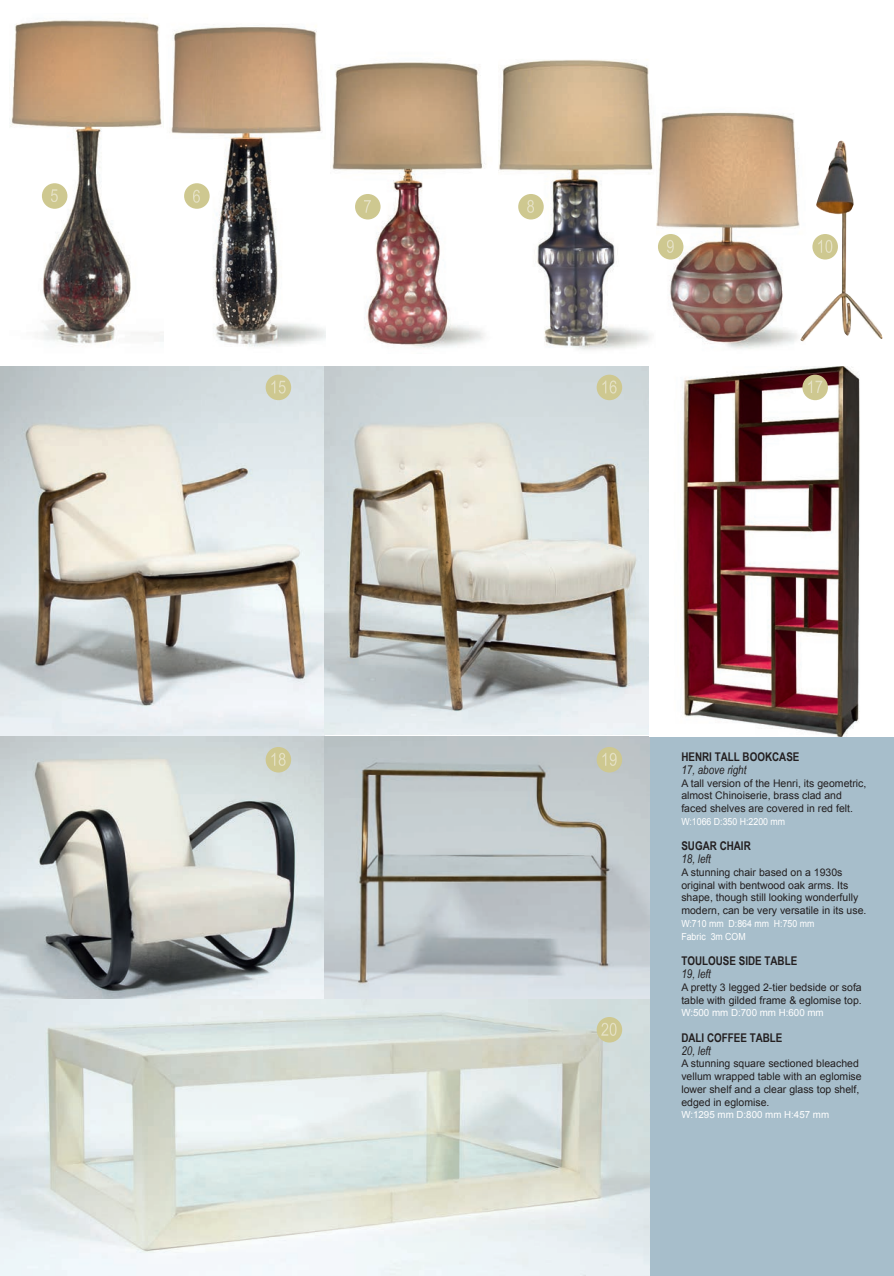
<style>
.page{position:relative;width:894px;height:1276px;background:#fff}
.page>*{position:absolute;margin:0;border:0;box-sizing:border-box;transform-origin:0 0}
.t1{font:700 12px "Arial Narrow";color:#231f20}
.t2{font:italic 12px "Arial Narrow";color:#231f20}
.t3{font:10.5px/12.8px "Arial";color:#231f20}
.t4{font:9.75px/12.8px "Arial";color:#fff;scale:.9 1}
.t5{font:9.75px "Arial";color:#fff}
</style>
<div class="page">
<div style="left:606px;top:736px;width:288px;height:539px;background:#a7becb"></div>
<img style="left:0;top:366px;width:649px;height:370px">
<svg style="left:0;top:736px;width:324px;height:264px;background:#bbc0be"></svg>
<svg style="left:324px;top:736px;width:326px;height:264px;background:#bac1c2"></svg>
<img style="left:682px;top:366px;width:178px;height:370px">
<svg style="left:0;top:1000px;width:650px;height:275px;background:#dde4e0"></svg>
<img style="left:332px;top:62px;width:153px;height:286px">
<img style="left:498px;top:60px;width:155px;height:290px">
<img style="left:656px;top:112px;width:148px;height:237px">
<img style="left:800px;top:140px;width:82px;height:201px">
<img style="left:163px;top:26px;width:163px;height:321px">
<img style="left:10px;top:20px;width:153px;height:324px">
<div style="left:42px;top:183px;width:25px;height:26px;background:#cec890;border-radius:50%"></div>
<svg style="left:51px;top:189px;width:7px;height:13px"></svg>
<div style="left:184px;top:183px;width:26px;height:26px;background:#cec890;border-radius:50%"></div>
<svg style="left:193px;top:190px;width:7px;height:13px"></svg>
<div style="left:355px;top:194px;width:25px;height:25px;background:#cec890;border-radius:50%"></div>
<svg style="left:364px;top:200px;width:7px;height:13px"></svg>
<div style="left:518px;top:194px;width:26px;height:25px;background:#cec890;border-radius:50%"></div>
<svg style="left:527px;top:200px;width:7px;height:13px"></svg>
<div style="left:658px;top:234px;width:25px;height:25px;background:#cec890;border-radius:50%"></div>
<svg style="left:667px;top:240px;width:7px;height:13px"></svg>
<div style="left:812px;top:234px;width:26px;height:25px;background:#cec890;border-radius:50%"></div>
<svg style="left:818px;top:240px;width:14px;height:13px"></svg>
<div style="left:266px;top:375px;width:25px;height:25px;background:#cec890;border-radius:50%"></div>
<svg style="left:271px;top:380px;width:15px;height:13px"></svg>
<div style="left:597px;top:375px;width:25px;height:25px;background:#cec890;border-radius:50%"></div>
<svg style="left:602px;top:380px;width:14px;height:13px"></svg>
<div style="left:266px;top:747px;width:25px;height:25px;background:#cec890;border-radius:50%"></div>
<svg style="left:271px;top:753px;width:15px;height:13px"></svg>
<div style="left:597px;top:747px;width:25px;height:25px;background:#cec890;border-radius:50%"></div>
<svg style="left:602px;top:753px;width:15px;height:13px"></svg>
<div style="left:597px;top:1017px;width:25px;height:25px;background:#cec890;border-radius:50%"></div>
<svg style="left:601px;top:1023px;width:15px;height:13px"></svg>
<div style="left:802px;top:375px;width:26px;height:25px;background:#cec890;border-radius:50%"></div>
<svg style="left:808px;top:380px;width:14px;height:13px"></svg>
<p class="t1" style="left:681px;top:750px;width:120px">HENRI TALL BOOKCASE</p>
<p class="t2" style="left:681px;top:762px;width:67px">17, above right</p>
<p class="t3" style="left:681px;top:776px;width:186px">A tall version of the Henri, its geometric, almost Chinoiserie, brass clad and faced shelves are covered in red felt.</p>
<p class="t4" style="left:681px;top:815px;width:117px">W:1066 D:350 H:2200 mm</p>
<p class="t1" style="left:681px;top:839px;width:71px">SUGAR CHAIR</p>
<p class="t2" style="left:681px;top:852px;width:31px">18, left</p>
<p class="t3" style="left:681px;top:866px;width:186px">A stunning chair based on a 1930s original with bentwood oak arms. Its shape, though still looking wonderfully modern, can be very versatile in its use.</p>
<p class="t4" style="left:681px;top:917px;width:149px">W:710 mm D:864 mm H:750 mm<br>Fabric 3m COM</p>
<p class="t1" style="left:681px;top:954px;width:117px">TOULOUSE SIDE TABLE</p>
<p class="t2" style="left:681px;top:966px;width:31px">19, left</p>
<p class="t3" style="left:681px;top:980px;width:182px">A pretty 3 legged 2-tier bedside or sofa table with gilded frame &amp; eglomise top.</p>
<p class="t5" style="left:681px;top:1007px;width:144px">W:500 mm D:700 mm H:600 mm</p>
<p class="t1" style="left:681px;top:1030px;width:103px">DALI COFFEE TABLE</p>
<p class="t2" style="left:681px;top:1043px;width:31px">20, left</p>
<p class="t3" style="left:681px;top:1057px;width:182px">A stunning square sectioned bleached vellum wrapped table with an eglomise lower shelf and a clear glass top shelf, edged in eglomise.</p>
<p class="t5" style="left:681px;top:1109px;width:149px">W:1295 mm D:800 mm H:457 mm</p>
</div>
